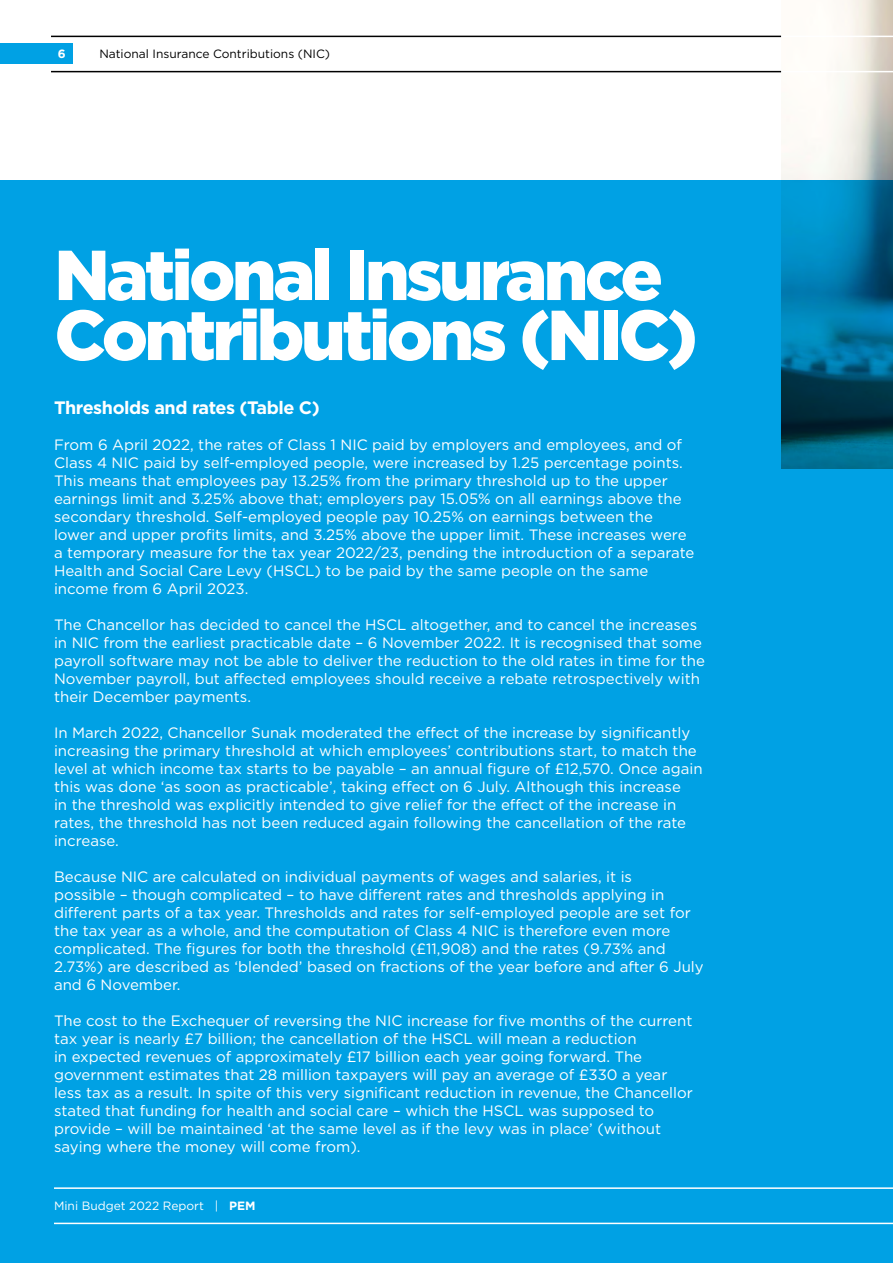
<style>
.page{position:relative;width:893px;height:1263px;background:#fff}
.page>*{position:absolute;margin:0;border:0;box-sizing:border-box;transform-origin:0 0}
.t1{font:900 70.5px/60px "Gotham";letter-spacing:-.05em;color:#fff}
.t2{font:700 18px "Gotham";letter-spacing:-.025em;color:#fff}
.t3{font:15px/18px "Gotham";color:#fff}
.t4{font:12px "Gotham";color:#000}
.t5{font:12px "Gotham";color:#fff}
.t6{font:700 12px "Gotham";color:#fff}
.s1{font-weight:700}
</style>
<div class="page">
<div style="left:0;top:180px;width:893px;height:1083px;background:#00a1e4"></div>
<hr style="left:54px;top:1223px;width:839px;height:1px;background:#fff">
<hr style="left:54px;top:1187px;width:839px;height:2px;background:#fff">
<div style="left:0;top:43px;width:72px;height:21px;background:#00a1e4"></div>
<hr style="left:51px;top:71px;width:730px;height:1px;background:#000">
<hr style="left:51px;top:36px;width:730px;height:1px;background:#000">
<p class="t6" style="left:58px;top:46px;width:9px">6</p>
<p class="t4" style="left:99px;top:46px;width:232px">National Insurance Contributions (NIC)</p>
<h1 class="t1" style="left:54px;top:244px;width:645px">National Insurance<br>Contributions (NIC)</h1>
<p class="t2" style="left:54px;top:396px;width:267px">Thresholds and rates (Table C)</p>
<p class="t3" style="left:54px;top:435px;width:642px">From 6 April 2022, the rates of Class 1 NIC paid by employers and employees, and of Class 4 NIC paid by self-employed people, were increased by 1.25 percentage points.<br>This means that employees pay 13.25% from the primary threshold up to the upper earnings limit and 3.25% above that; employers pay 15.05% on all earnings above the secondary threshold. Self-employed people pay 10.25% on earnings between the lower and upper profits limits, and 3.25% above the upper limit. These increases were a temporary measure for the tax year 2022/23, pending the introduction of a separate Health and Social Care Levy (HSCL) to be paid by the same people on the same income from 6 April 2023.</p>
<p class="t3" style="left:54px;top:615px;width:652px">The Chancellor has decided to cancel the HSCL altogether, and to cancel the increases in NIC from the earliest practicable date – 6 November 2022. It is recognised that some payroll software may not be able to deliver the reduction to the old rates in time for the November payroll, but affected employees should receive a rebate retrospectively with their December payments.</p>
<p class="t3" style="left:54px;top:723px;width:650px">In March 2022, Chancellor Sunak moderated the effect of the increase by significantly increasing the primary threshold at which employees’ contributions start, to match the level at which income tax starts to be payable – an annual figure of £12,570. Once again this was done ‘as soon as practicable’, taking effect on 6 July. Although this increase<br>in the threshold was explicitly intended to give relief for the effect of the increase in rates, the threshold has not been reduced again following the cancellation of the rate increase.</p>
<p class="t3" style="left:54px;top:867px;width:651px">Because NIC are calculated on individual payments of wages and salaries, it is<br>possible – though complicated – to have different rates and thresholds applying in different parts of a tax year. Thresholds and rates for self-employed people are set for the tax year as a whole, and the computation of Class 4 NIC is therefore even more complicated. The figures for both the threshold (£11,908) and the rates (9.73% and 2.73%) are described as ‘blended’ based on fractions of the year before and after 6 July and 6 November.</p>
<p class="t3" style="left:54px;top:1011px;width:640px">The cost to the Exchequer of reversing the NIC increase for five months of the current tax year is nearly £7 billion; the cancellation of the HSCL will mean a reduction<br>in expected revenues of approximately £17 billion each year going forward. The government estimates that 28 million taxpayers will pay an average of £330 a year less tax as a result. In spite of this very significant reduction in revenue, the Chancellor stated that funding for health and social care – which the HSCL was supposed to provide – will be maintained ‘at the same level as if the levy was in place’ (without saying where the money will come from).</p>
<p class="t5" style="left:54px;top:1198px;width:203px">Mini Budget 2022 Report | <span class="s1">PEM</span></p>
</div>
